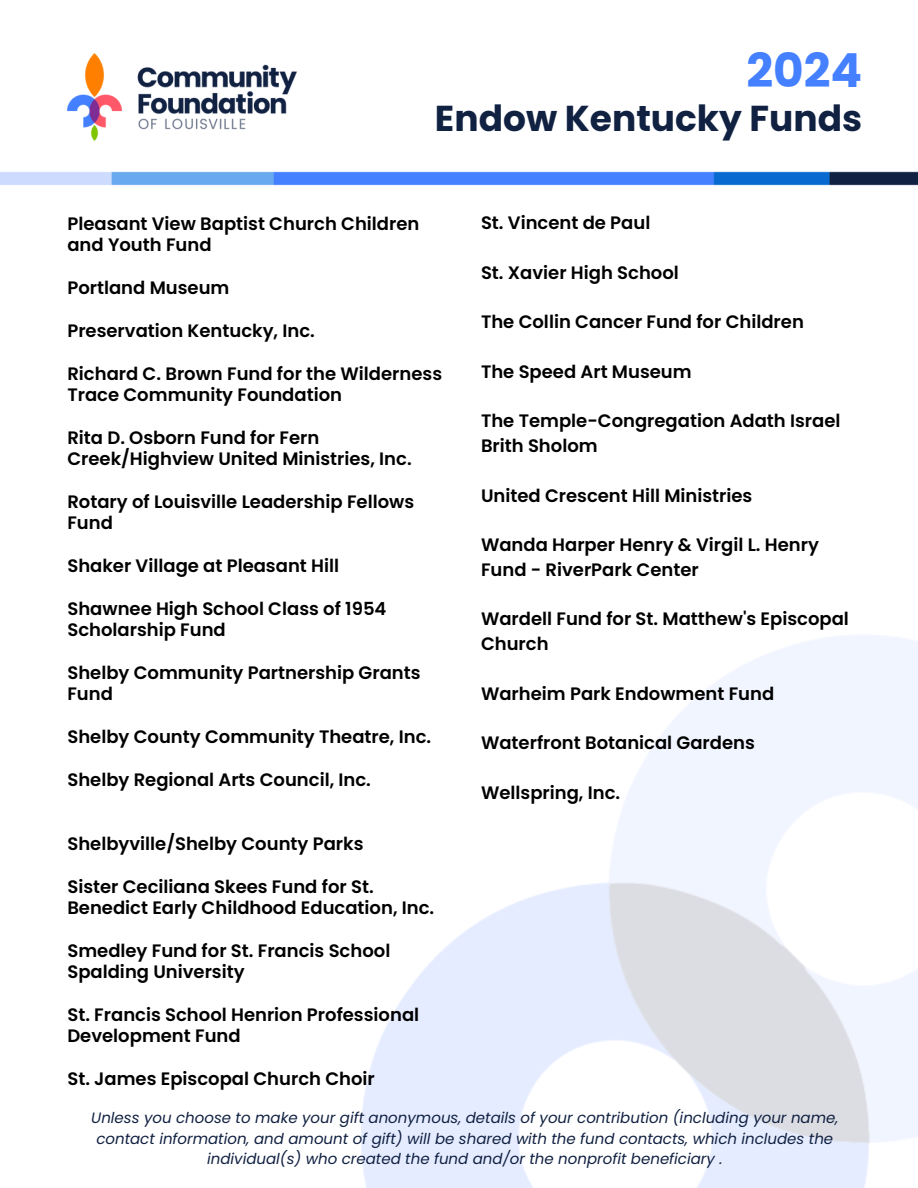
<style>
.page{position:relative;width:918px;height:1188px;background:#fff}
.page>*{position:absolute;margin:0;border:0;box-sizing:border-box;transform-origin:0 0}
.t1{font:700 46.95px "Poppins";color:#4480ff}
.t2{font:700 36px "Poppins";color:#112142}
.t3{font:600 18px/21.3px "Poppins";color:#000}
.t4{font:italic 15px/20.2px "Poppins";color:#112142;text-align:center}
</style>
<div class="page">
<img style="left:0;top:171px;width:918px;height:15px">
<img style="left:67px;top:53px;width:230px;height:88px">
<p class="t1" style="left:746px;top:38px;width:117px">2024</p>
<p class="t2" style="left:435px;top:93px;width:429px">Endow Kentucky Funds</p>
<h2 class="t3" style="left:67px;top:213px;width:353px">Pleasant View Baptist Church Children and Youth Fund</h2>
<h2 class="t3" style="left:67px;top:277px;width:164px">Portland Museum</h2>
<h2 class="t3" style="left:67px;top:320px;width:249px">Preservation Kentucky, Inc.</h2>
<h2 class="t3" style="left:67px;top:363px;width:376px">Richard C. Brown Fund for the Wilderness<br>Trace Community Foundation</h2>
<h2 class="t3" style="left:67px;top:427px;width:346px">Rita D. Osborn Fund for Fern<br>Creek/Highview United Ministries, Inc.</h2>
<h2 class="t3" style="left:67px;top:491px;width:348px">Rotary of Louisville Leadership Fellows<br>Fund</h2>
<h2 class="t3" style="left:67px;top:555px;width:273px">Shaker Village at Pleasant Hill</h2>
<h2 class="t3" style="left:67px;top:598px;width:321px">Shawnee High School Class of 1954<br>Scholarship Fund</h2>
<h2 class="t3" style="left:67px;top:662px;width:355px">Shelby Community Partnership Grants<br>Fund</h2>
<h2 class="t3" style="left:67px;top:726px;width:365px">Shelby County Community Theatre, Inc.</h2>
<h2 class="t3" style="left:67px;top:769px;width:305px">Shelby Regional Arts Council, Inc.</h2>
<h2 class="t3" style="left:67px;top:833px;width:298px">Shelbyville/Shelby County Parks</h2>
<h2 class="t3" style="left:67px;top:876px;width:368px">Sister Ceciliana Skees Fund for St.<br>Benedict Early Childhood Education, Inc.</h2>
<h2 class="t3" style="left:67px;top:940px;width:324px">Smedley Fund for St. Francis School<br>Spalding University</h2>
<h2 class="t3" style="left:67px;top:1004px;width:353px">St. Francis School Henrion Professional<br>Development Fund</h2>
<h2 class="t3" style="left:67px;top:1068px;width:309px">St. James Episcopal Church Choir</h2>
<h2 class="t3" style="left:481px;top:212px;width:171px">St. Vincent de Paul</h2>
<h2 class="t3" style="left:481px;top:262px;width:199px">St. Xavier High School</h2>
<h2 class="t3" style="left:481px;top:311px;width:324px">The Collin Cancer Fund for Children</h2>
<h2 class="t3" style="left:481px;top:361px;width:212px">The Speed Art Museum</h2>
<h2 class="t3" style="left:481px;top:409px;width:361px;line-height:24.8px">The Temple-Congregation Adath Israel<br>Brith Sholom</h2>
<h2 class="t3" style="left:481px;top:485px;width:273px">United Crescent Hill Ministries</h2>
<h2 class="t3" style="left:481px;top:532px;width:339px;line-height:24.8px">Wanda Harper Henry &amp; Virgil L. Henry<br>Fund - RiverPark Center</h2>
<h2 class="t3" style="left:481px;top:607px;width:369px;line-height:24.8px">Wardell Fund for St. Matthew's Episcopal<br>Church</h2>
<h2 class="t3" style="left:481px;top:683px;width:295px">Warheim Park Endowment Fund</h2>
<h2 class="t3" style="left:481px;top:732px;width:275px">Waterfront Botanical Gardens</h2>
<h2 class="t3" style="left:481px;top:782px;width:141px">Wellspring, Inc.</h2>
<p class="t4" style="left:91px;top:1108px;width:749px">Unless you choose to make your gift anonymous, details of your contribution (including your name, contact information, and amount of gift) will be shared with the fund contacts, which includes the individual(s) who created the fund and/or the nonprofit beneficiary .</p>
</div>
